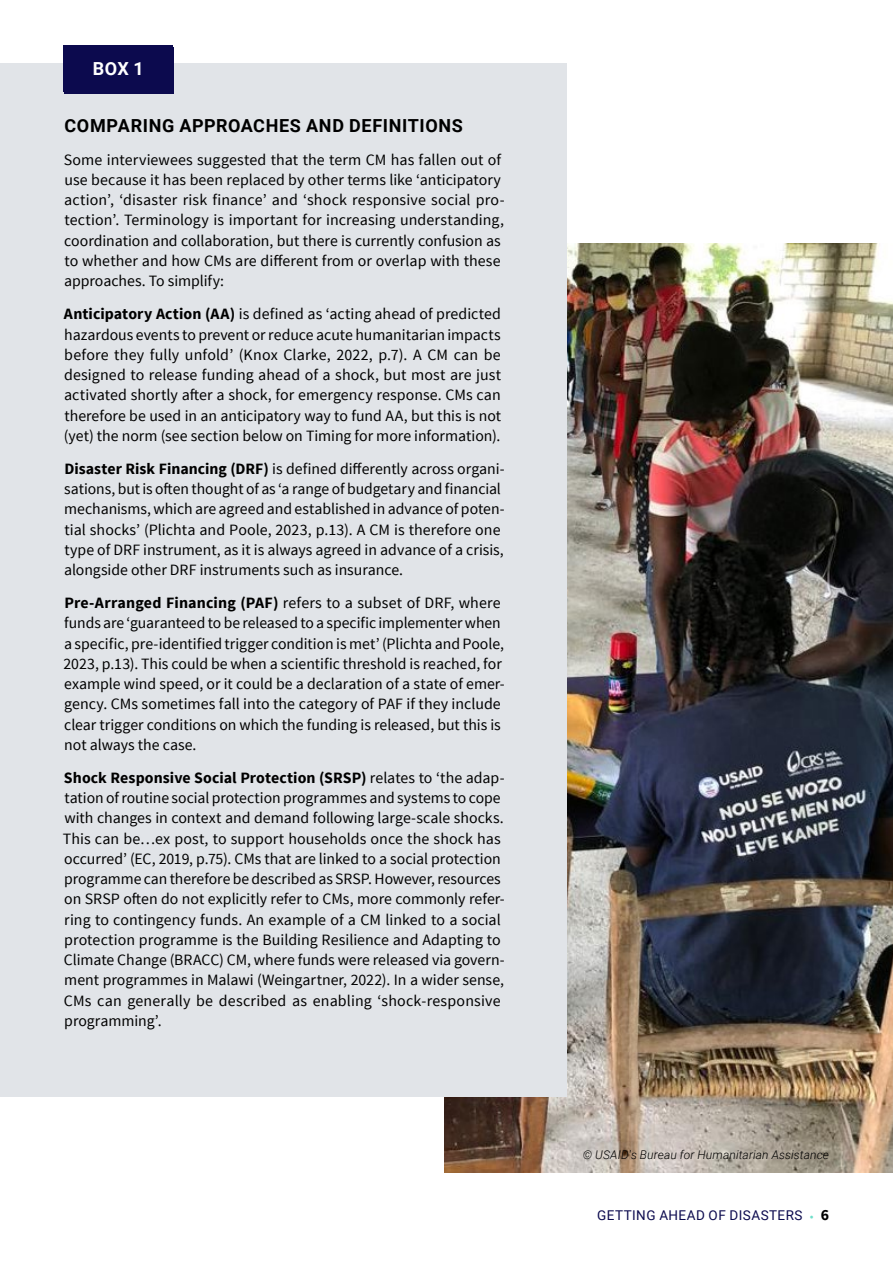
<style>
.page{position:relative;width:893px;height:1263px;background:#fff}
.page>*{position:absolute;margin:0;border:0;box-sizing:border-box;transform-origin:0 0}
.t1{font:700 18px "Roboto";letter-spacing:.035em;color:#000}
.t2{font:700 18px "Roboto";color:#fff}
.t3{font:15.75px/20.2px "Source Sans Pro";color:#000}
.t4{font:13.5px "Roboto";letter-spacing:.035em;color:#0c0a4e}
.t5{font:italic 300 12px "Roboto";letter-spacing:.01em;color:#000}
.s1{font-weight:700}
.s2{color:#70dfca}
.s3{font-family:"Source Sans Pro";font-weight:700;font-size:15.75px;color:#000}
</style>
<div class="page">
<img style="left:444px;top:243px;width:449px;height:929px">
<div style="left:0;top:64px;width:567px;height:1033px;background:#e1e4e8"></div>
<div style="left:64px;top:47px;width:110px;height:47px;background:#0c0a4e"></div>
<div style="left:63px;top:45px;width:110px;height:46px;background:#0c0a4e"></div>
<p class="t2" style="left:93px;top:58px;width:53px">BOX 1</p>
<p class="t1" style="left:65px;top:113px;width:400px">COMPARING APPROACHES AND DEFINITIONS</p>
<p class="t3" style="left:64px;top:150px;width:442px">Some interviewees suggested that the term CM has fallen out of use because it has been replaced by other terms like ‘anticipatory action’, ‘disaster risk finance’ and ‘shock responsive social pro&shy;tection’. Terminology is important for increasing understanding, coordination and collaboration, but there is currently confusion as to whether and how CMs are different from or overlap with these approaches. To simplify:</p>
<p class="t3" style="left:64px;top:304px;width:439px;text-align:justify"><span class="s1">Anticipatory Action (AA)</span> is defined as ‘acting ahead of predicted hazardous events to prevent or reduce acute humanitarian impacts before they fully unfold’ (Knox Clarke, 2022, p.7). A CM can be designed to release funding ahead of a shock, but most are just activated shortly after a shock, for emergency response. CMs can therefore be used in an anticipatory way to fund AA, but this is not (yet) the norm (see section below on Timing for more information).</p>
<p class="t3" style="left:64px;top:459px;width:442px"><span class="s1">Disaster Risk Financing (DRF)</span> is defined differently across organi&shy;sations, but is often thought of as ‘a range of budgetary and financial mechanisms, which are agreed and established in advance of poten&shy;tial shocks’ (Plichta and Poole, 2023, p.13). A CM is therefore one type of DRF instrument, as it is always agreed in advance of a crisis, alongside other DRF instruments such as insurance.</p>
<p class="t3" style="left:64px;top:593px;width:443px"><span class="s1">Pre-Arranged Financing (PAF)</span> refers to a subset of DRF, where funds are ‘guaranteed to be released to a specific implementer when a specific, pre-identified trigger condition is met’ (Plichta and Poole, 2023, p.13). This could be when a scientific threshold is reached, for example wind speed, or it could be a declaration of a state of emer&shy;gency. CMs sometimes fall into the category of PAF if they include clear trigger conditions on which the funding is released, but this is not always the case.</p>
<p class="t3" style="left:63px;top:768px;width:443px"><span class="s1">Shock Responsive Social Protection (SRSP)</span> relates to ‘the adap&shy;tation of routine social protection programmes and systems to cope with changes in context and demand following large-scale shocks.<br>This can be…ex post, to support households once the shock has occurred’ (EC, 2019, p.75). CMs that are linked to a social protection programme can therefore be described as SRSP. However, resources on SRSP often do not explicitly refer to CMs, more commonly refer&shy;ring to contingency funds. An example of a CM linked to a social protection programme is the Building Resilience and Adapting to Climate Change (BRACC) CM, where funds were released via govern&shy;ment programmes in Malawi (Weingartner, 2022). In a wider sense, CMs can generally be described as enabling ‘shock-responsive programming’.</p>
<p class="t5" style="left:583px;top:1146px;width:248px">© USAID's Bureau for Humanitarian Assistance</p>
<p class="t4" style="left:597px;top:1206px;width:233px">GETTING AHEAD OF DISASTERS <span class="s2">•</span> <span class="s3">6</span></p>
</div>
